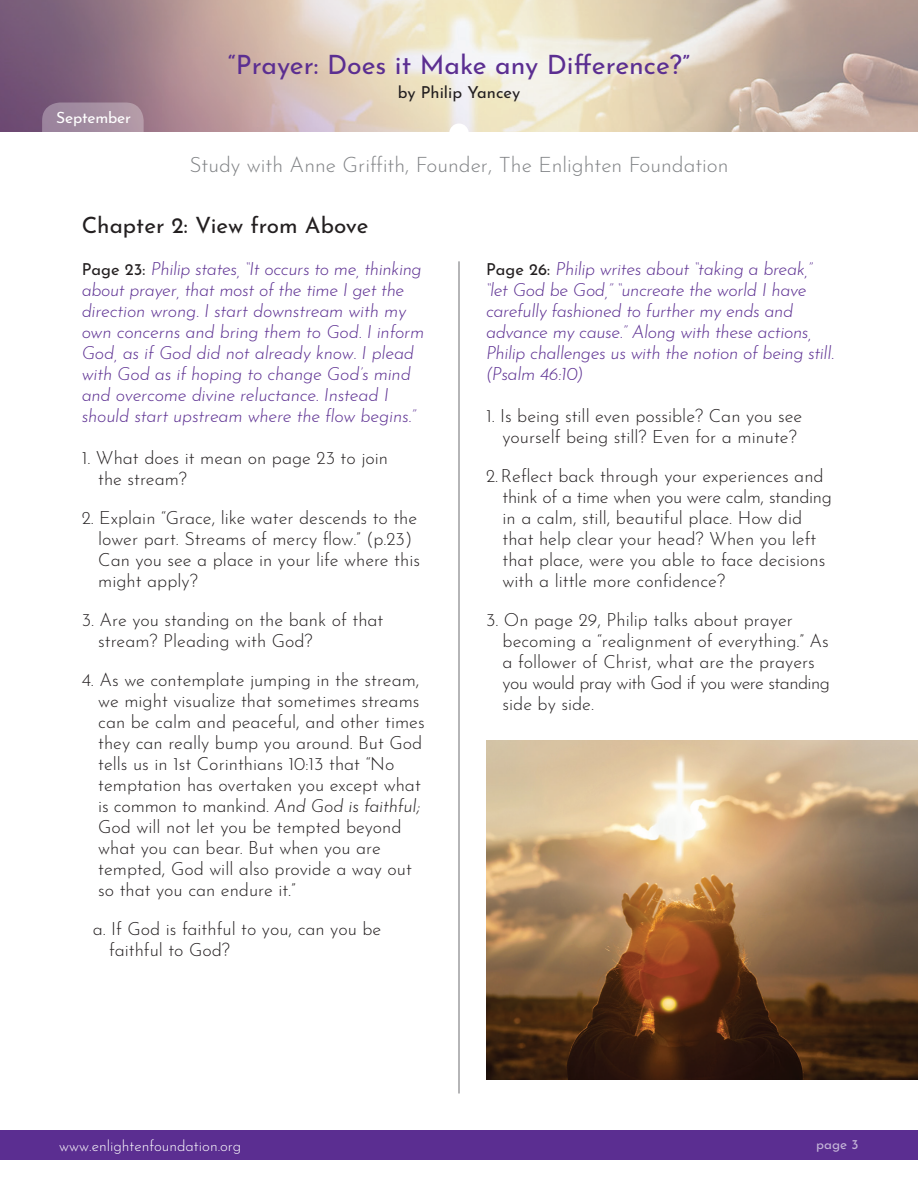
<style>
.page{position:relative;width:918px;height:1188px;background:#fff}
.page>*{position:absolute;margin:0;border:0;box-sizing:border-box;transform-origin:0 0}
.t1{font:26.7px "Josefin Sans";color:#5b2e91}
.t2{font:22.5px "Josefin Sans";color:#231f20}
.t3{font:300 21px "Josefin Sans";color:#808285}
.t4{font:300 18px/21px "Josefin Sans";color:#231f20}
.t5{font:italic 300 18px/21px "Josefin Sans";letter-spacing:-.02em;color:#5b2e91}
.t6{font:16.5px "Josefin Sans";color:#231f20}
.t7{font:15.6px "Josefin Sans";letter-spacing:-.015em;color:#fff}
.t8{font:300 15px "Josefin Sans";color:#fff}
.t9{font:13.5px "Josefin Sans";color:#fff}
.s1{font-weight:400;font-style:normal;font-size:16.5px;color:#231f20}
.s2{font-style:italic}
</style>
<div class="page">
<img style="left:0;top:0;width:918px;height:132px">
<div style="left:449px;top:124px;width:20px;height:19px;background:#fff;border-radius:50%"></div>
<hr style="left:459px;top:261px;width:1px;height:833px;background:#6c6d70">
<svg style="left:42px;top:103px;width:102px;height:54px"></svg>
<div style="left:0;top:1131px;width:918px;height:29px;background:#5b2e91"></div>
<img style="left:486px;top:741px;width:432px;height:339px">
<p class="t7" style="left:56px;top:105px;width:76px">September</p>
<h1 class="t1" style="left:228px;top:43px;width:464px">“Prayer: Does it Make any Difference?”</h1>
<p class="t6" style="left:398px;top:79px;width:124px">by Philip Yancey</p>
<p class="t3" style="left:189px;top:148px;width:541px">Study with Anne Griffith, Founder, The Enlighten Foundation</p>
<p class="t2" style="left:82px;top:206px;width:288px">Chapter 2: View from Above</p>
<p class="t5" style="left:82px;top:257px;width:344px"><span class="s1">Page 23:</span> Philip states, “It occurs to me, thinking about prayer, that most of the time I get the direction wrong. I start downstream with my own concerns and bring them to God. I inform God, as if God did not already know. I plead with God as if hoping to change God’s mind and overcome divine reluctance. Instead I should start upstream where the flow begins.”</p>
<p class="t4" style="left:98px;top:445px;width:291px;text-indent:-17px">1. What does it mean on page 23 to join the stream?</p>
<p class="t4" style="left:98px;top:505px;width:323px;text-indent:-17px">2. Explain “Grace, like water descends to the lower part. Streams of mercy flow.” (p.23)<br>Can you see a place in your life where this might apply?</p>
<p class="t4" style="left:98px;top:607px;width:287px;text-indent:-17px">3. Are you standing on the bank of that stream? Pleading with God?</p>
<p class="t4" style="left:98px;top:667px;width:328px;text-indent:-17px">4. As we contemplate jumping in the stream, we might visualize that sometimes streams can be calm and peaceful, and other times they can really bump you around. But God tells us in 1st Corinthians 10:13 that “No temptation has overtaken you except what is common to mankind. <span class="s2">And God is faithful; </span>God will not let you be tempted beyond what you can bear. But when you are tempted, God will also provide a way out so that you can endure it.”</p>
<p class="t4" style="left:109px;top:917px;width:273px;text-indent:-17px">a. If God is faithful to you, can you be faithful to God?</p>
<p class="t5" style="left:486px;top:257px;width:350px"><span class="s1">Page 26:</span> Philip writes about “taking a break,” “let God be God,” “uncreate the world I have carefully fashioned to further my ends and advance my cause.” Along with these actions, Philip challenges us with the notion of being still. (Psalm 46:10)</p>
<p class="t4" style="left:486px;top:403px;width:318px;text-align:right">1. Is being still even possible? Can you see yourself being still? Even for a minute?</p>
<p class="t4" style="left:503px;top:463px;width:331px;text-indent:-17px">2. Reflect back through your experiences and think of a time when you were calm, standing in a calm, still, beautiful place. How did that help clear your head? When you left that place, were you able to face decisions with a little more confidence?</p>
<p class="t4" style="left:503px;top:607px;width:329px;text-indent:-17px">3. On page 29, Philip talks about prayer becoming a “realignment of everything.” As a follower of Christ, what are the prayers you would pray with God if you were standing side by side.</p>
<p class="t8" style="left:59px;top:1134px;width:184px">www.enlightenfoundation.org</p>
<p class="t9" style="left:816px;top:1133px;width:44px">page 3</p>
</div>
